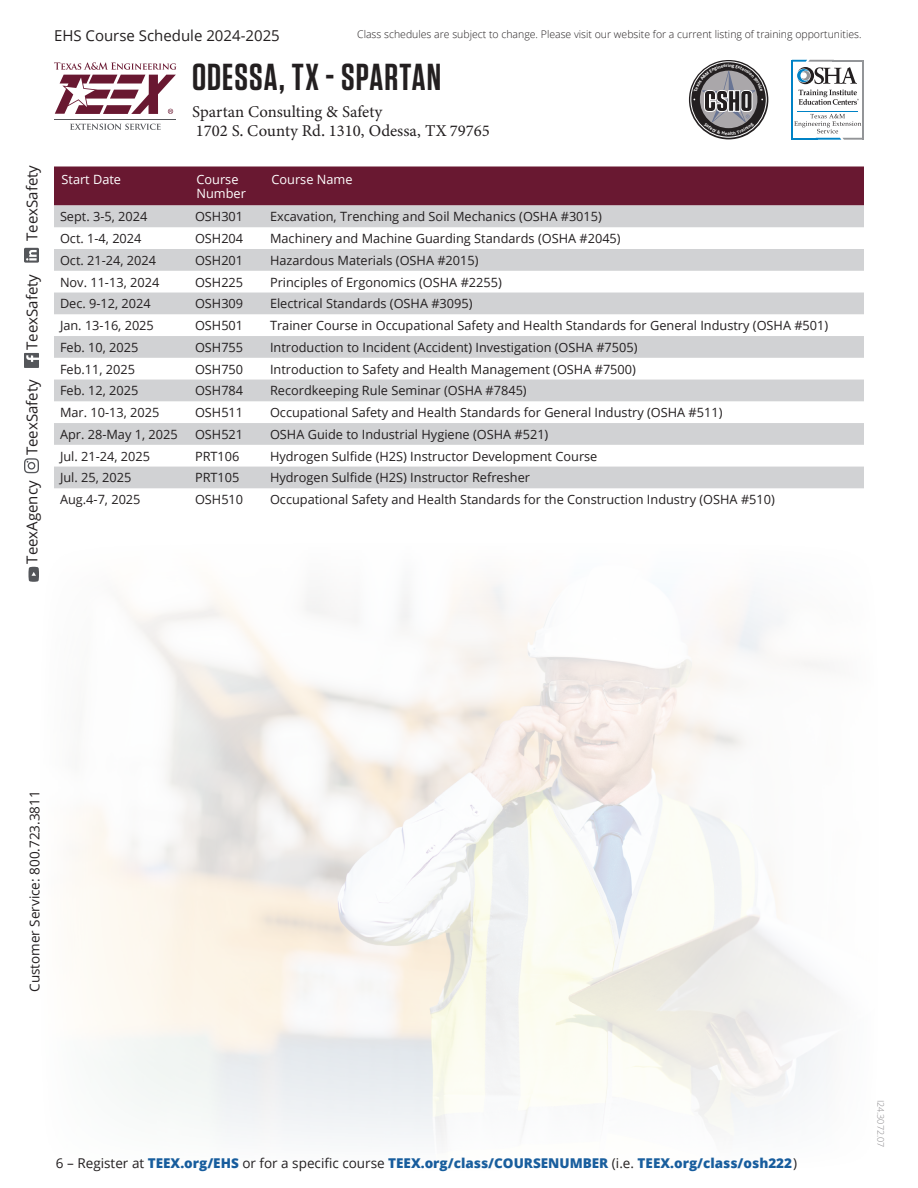
<style>
.page{position:relative;width:918px;height:1188px;background:#fff}
.page>*{position:absolute;margin:0;border:0;box-sizing:border-box;transform-origin:0 0}
.t1{font:600 37.5px "Tungsten";letter-spacing:.03em;color:#231f20}
.t2{font:900 29.55px "Tungsten";color:#231f20}
.Paragraph-11pt{font:16.5px/19.5px "Minion Variable Concept";color:#231f20}
.t3{font:15px "Open Sans";color:#231f20}
.t4{font:800 13.5px "Open Sans";color:#175d9e}
.t5{font:13.5px "Open Sans";color:#231f20}
.Table-Text_p{font:12.75px "Open Sans";color:#231f20}
.White_p{font:12.75px/14.2px "Open Sans";color:#fff}
.t6{font:300 10.5px "Open Sans";color:#231f20}
.t7{font:300 9px "Open Sans";color:#89878a}
.s1{font-weight:400;color:#231f20}
</style>
<div class="page">
<svg style="left:29px;top:567px;width:8px;height:15px"></svg>
<svg style="left:24px;top:458px;width:15px;height:15px"></svg>
<svg style="left:24px;top:353px;width:15px;height:15px"></svg>
<svg style="left:24px;top:248px;width:15px;height:15px"></svg>
<svg style="left:689px;top:60px;width:79px;height:79px"></svg>
<div style="left:691px;top:62px;width:75px;height:75px;border:1px solid #fff;border-radius:50%"></div>
<svg style="left:70px;top:124px;width:91px;height:6px"></svg>
<hr style="left:54px;top:119px;width:122px;height:1px;background:#54565a">
<svg style="left:54px;top:62px;width:122px;height:52px"></svg>
<svg style="left:799px;top:90px;width:60px;height:15px"></svg>
<hr style="left:791px;top:60px;width:2px;height:79px;background:#0082c5">
<svg style="left:793px;top:60px;width:64px;height:24px"></svg>
<hr style="left:832px;top:60px;width:32px;height:2px;background:#939598">
<hr style="left:862px;top:60px;width:2px;height:79px;background:#939598">
<hr style="left:798px;top:111px;width:60px;height:1px;background:#0082c5">
<svg style="left:793px;top:114px;width:69px;height:25px"></svg>
<img style="left:37px;top:567px;width:793px;height:577px">
<div style="left:54px;top:166px;width:810px;height:40px;background:#691831"></div>
<svg style="left:54px;top:206px;width:810px;height:282px;fill:#d1d2d4"></svg>
<svg style="left:693px;top:64px;width:70px;height:71px;background:#848387"></svg>
<p class="t3" style="left:22px;top:241px;width:77px;rotate:-90deg">TeexSafety</p>
<p class="t3" style="left:22px;top:350px;width:77px;rotate:-90deg">TeexSafety</p>
<p class="t3" style="left:22px;top:455px;width:77px;rotate:-90deg">TeexSafety</p>
<p class="t3" style="left:22px;top:564px;width:85px;rotate:-90deg">TeexAgency</p>
<p class="t3" style="left:54px;top:26px;width:227px">EHS Course Schedule 2024-2025</p>
<p class="t6" style="left:357px;top:27px;width:506px">Class schedules are subject to change. Please visit our website for a current listing of training opportunities.</p>
<h1 class="t1" style="left:192px;top:57px;width:251px">ODESSA, TX - SPARTAN</h1>
<p class="Paragraph-11pt" style="left:192px;top:102px;width:299px">Spartan Consulting &amp; Safety<br>1702 S. County Rd. 1310, Odessa, TX 79765</p>
<h2 class="t2" style="left:704px;top:84px;width:50px">CSHO</h2>
<p class="White_p" style="left:62px;top:172px;width:61px">Start Date</p>
<p class="White_p" style="left:196px;top:172px;width:51px">Course<br>Number</p>
<p class="White_p" style="left:272px;top:172px;width:83px">Course Name</p>
<p class="Table-Text_p" style="left:60px;top:208px;width:89px">Sept. 3-5, 2024</p>
<p class="Table-Text_p" style="left:195px;top:208px;width:50px">OSH301</p>
<p class="Table-Text_p" style="left:270px;top:208px;width:333px">Excavation, Trenching and Soil Mechanics (OSHA #3015)</p>
<p class="Table-Text_p" style="left:60px;top:230px;width:83px">Oct. 1-4, 2024</p>
<p class="Table-Text_p" style="left:195px;top:230px;width:50px">OSH204</p>
<p class="Table-Text_p" style="left:270px;top:230px;width:352px">Machinery and Machine Guarding Standards (OSHA #2045)</p>
<p class="Table-Text_p" style="left:60px;top:251px;width:98px">Oct. 21-24, 2024</p>
<p class="Table-Text_p" style="left:195px;top:251px;width:50px">OSH201</p>
<p class="Table-Text_p" style="left:270px;top:251px;width:210px">Hazardous Materials (OSHA #2015)</p>
<p class="Table-Text_p" style="left:60px;top:273px;width:101px">Nov. 11-13, 2024</p>
<p class="Table-Text_p" style="left:195px;top:273px;width:50px">OSH225</p>
<p class="Table-Text_p" style="left:270px;top:273px;width:233px">Principles of Ergonomics (OSHA #2255)</p>
<p class="Table-Text_p" style="left:60px;top:295px;width:92px">Dec. 9-12, 2024</p>
<p class="Table-Text_p" style="left:195px;top:295px;width:50px">OSH309</p>
<p class="Table-Text_p" style="left:270px;top:295px;width:204px">Electrical Standards (OSHA #3095)</p>
<p class="Table-Text_p" style="left:60px;top:317px;width:95px">Jan. 13-16, 2025</p>
<p class="Table-Text_p" style="left:195px;top:317px;width:50px">OSH501</p>
<p class="Table-Text_p" style="left:270px;top:317px;width:560px">Trainer Course in Occupational Safety and Health Standards for General Industry (OSHA #501)</p>
<p class="Table-Text_p" style="left:60px;top:338px;width:80px">Feb. 10, 2025</p>
<p class="Table-Text_p" style="left:195px;top:338px;width:50px">OSH755</p>
<p class="Table-Text_p" style="left:270px;top:338px;width:369px">Introduction to Incident (Accident) Investigation (OSHA #7505)</p>
<p class="Table-Text_p" style="left:60px;top:360px;width:77px">Feb.11, 2025</p>
<p class="Table-Text_p" style="left:195px;top:360px;width:50px">OSH750</p>
<p class="Table-Text_p" style="left:270px;top:360px;width:367px">Introduction to Safety and Health Management (OSHA #7500)</p>
<p class="Table-Text_p" style="left:60px;top:382px;width:80px">Feb. 12, 2025</p>
<p class="Table-Text_p" style="left:195px;top:382px;width:50px">OSH784</p>
<p class="Table-Text_p" style="left:270px;top:382px;width:258px">Recordkeeping Rule Seminar (OSHA #7845)</p>
<p class="Table-Text_p" style="left:60px;top:404px;width:101px">Mar. 10-13, 2025</p>
<p class="Table-Text_p" style="left:195px;top:404px;width:50px">OSH511</p>
<p class="Table-Text_p" style="left:270px;top:404px;width:454px">Occupational Safety and Health Standards for General Industry (OSHA #511)</p>
<p class="Table-Text_p" style="left:60px;top:425px;width:119px">Apr. 28-May 1, 2025</p>
<p class="Table-Text_p" style="left:195px;top:425px;width:50px">OSH521</p>
<p class="Table-Text_p" style="left:270px;top:425px;width:280px">OSHA Guide to Industrial Hygiene (OSHA #521)</p>
<p class="Table-Text_p" style="left:60px;top:447px;width:92px">Jul. 21-24, 2025</p>
<p class="Table-Text_p" style="left:195px;top:447px;width:46px">PRT106</p>
<p class="Table-Text_p" style="left:270px;top:447px;width:329px">Hydrogen Sulfide (H2S) Instructor Development Course</p>
<p class="Table-Text_p" style="left:60px;top:469px;width:73px">Jul. 25, 2025</p>
<p class="Table-Text_p" style="left:195px;top:469px;width:46px">PRT105</p>
<p class="Table-Text_p" style="left:270px;top:469px;width:262px">Hydrogen Sulfide (H2S) Instructor Refresher</p>
<p class="Table-Text_p" style="left:60px;top:491px;width:82px">Aug.4-7, 2025</p>
<p class="Table-Text_p" style="left:195px;top:491px;width:50px">OSH510</p>
<p class="Table-Text_p" style="left:270px;top:491px;width:506px">Occupational Safety and Health Standards for the Construction Industry (OSHA #510)</p>
<p class="t5" style="left:25px;top:992px;width:203px;rotate:-90deg">Customer Service: 800.723.3811</p>
<p class="t4" style="left:56px;top:1152px;width:743px"><span class="s1">6 – Register at</span> TEEX.org/EHS <span class="s1">or for a specific course</span> TEEX.org/class/COURSENUMBER <span class="s1">(i.e.</span> TEEX.org/class/osh222 <span class="s1">)</span></p>
<p class="t7" style="left:887px;top:1100px;width:49px;rotate:90deg">I24.3072.07</p>
</div>
